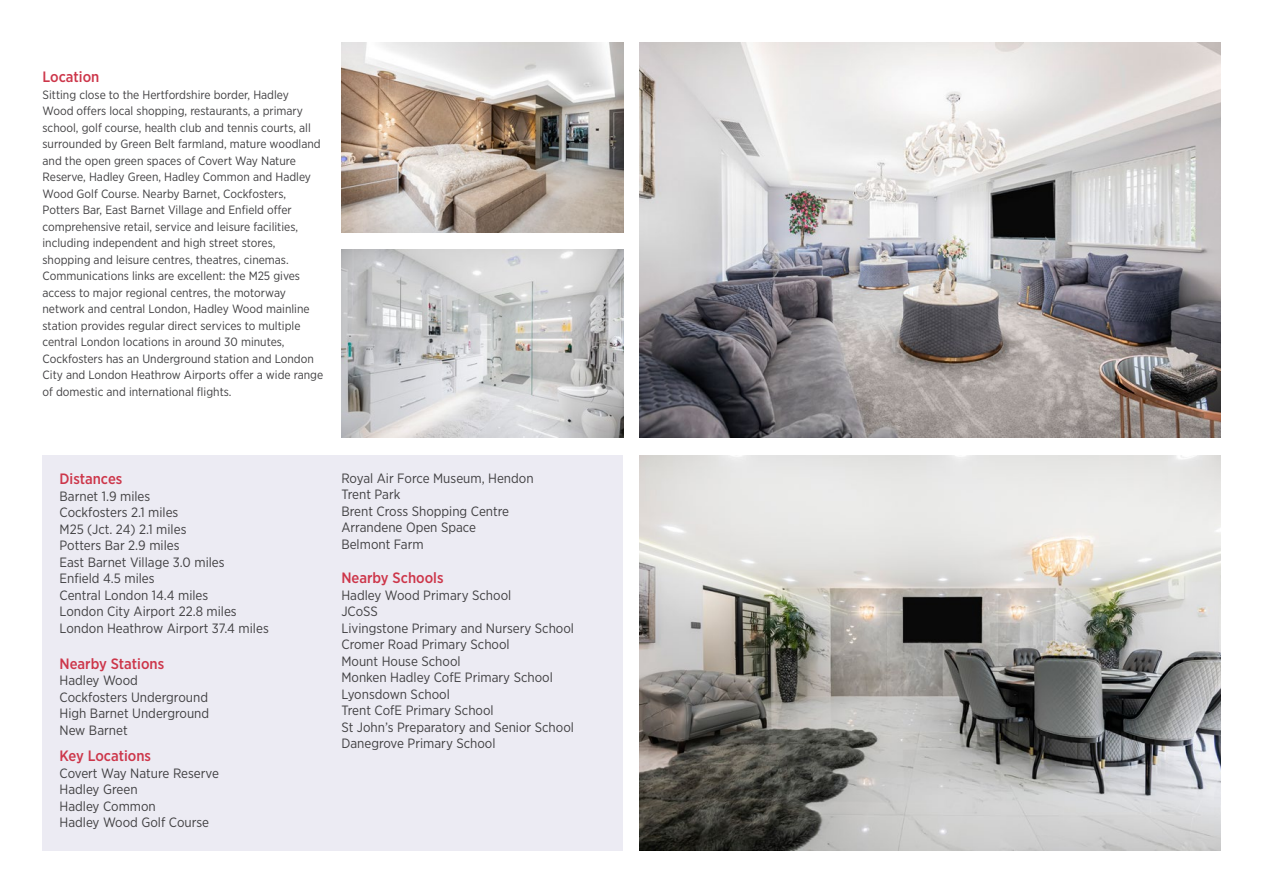
<style>
.page{position:relative;width:1263px;height:893px;background:#fff}
.page>*{position:absolute;margin:0;border:0;box-sizing:border-box;transform-origin:0 0}
.t1{font:500 15px "Gotham Narrow";color:#cd364a}
.t2{font:13.5px/16.5px "Gotham Narrow";color:#414042}
.t3{font:12px/16.5px "Gotham Narrow";color:#414042}
</style>
<div class="page">
<img style="left:640px;top:455px;width:580px;height:395px">
<img style="left:640px;top:43px;width:580px;height:395px">
<img style="left:341px;top:43px;width:283px;height:189px">
<img style="left:341px;top:249px;width:283px;height:189px">
<div style="left:43px;top:455px;width:580px;height:395px;background:#ecebf3"></div>
<p class="t1" style="left:43px;top:67px;width:58px">Location</p>
<p class="t3" style="left:43px;top:86px;width:282px">Sitting close to the Hertfordshire border, Hadley<br>Wood offers local shopping, restaurants, a primary school, golf course, health club and tennis courts, all surrounded by Green Belt farmland, mature woodland and the open green spaces of Covert Way Nature Reserve, Hadley Green, Hadley Common and Hadley Wood Golf Course. Nearby Barnet, Cockfosters, Potters Bar, East Barnet Village and Enfield offer comprehensive retail, service and leisure facilities, including independent and high street stores, shopping and leisure centres, theatres, cinemas.<br>Communications links are excellent: the M25 gives access to major regional centres, the motorway network and central London, Hadley Wood mainline station provides regular direct services to multiple central London locations in around 30 minutes, Cockfosters has an Underground station and London City and London Heathrow Airports offer a wide range of domestic and international flights.</p>
<p class="t1" style="left:60px;top:469px;width:64px">Distances</p>
<p class="t2" style="left:60px;top:487px;width:211px">Barnet 1.9 miles<br>Cockfosters 2.1 miles<br>M25 (Jct. 24) 2.1 miles<br>Potters Bar 2.9 miles<br>East Barnet Village 3.0 miles<br>Enfield 4.5 miles<br>Central London 14.4 miles<br>London City Airport 22.8 miles<br>London Heathrow Airport 37.4 miles</p>
<p class="t1" style="left:60px;top:654px;width:106px">Nearby Stations</p>
<p class="t2" style="left:60px;top:672px;width:151px">Hadley Wood<br>Cockfosters Underground<br>High Barnet Underground<br>New Barnet</p>
<p class="t1" style="left:60px;top:746px;width:93px">Key Locations</p>
<p class="t2" style="left:60px;top:764px;width:161px">Covert Way Nature Reserve<br>Hadley Green<br>Hadley Common<br>Hadley Wood Golf Course</p>
<p class="t2" style="left:341px;top:469px;width:194px">Royal Air Force Museum, Hendon<br>Trent Park<br>Brent Cross Shopping Centre<br>Arrandene Open Space<br>Belmont Farm</p>
<p class="t1" style="left:341px;top:568px;width:104px">Nearby Schools</p>
<p class="t2" style="left:341px;top:587px;width:234px">Hadley Wood Primary School<br>JCoSS<br>Livingstone Primary and Nursery School<br>Cromer Road Primary School<br>Mount House School<br>Monken Hadley CofE Primary School<br>Lyonsdown School<br>Trent CofE Primary School<br>St John’s Preparatory and Senior School<br>Danegrove Primary School</p>
</div>
